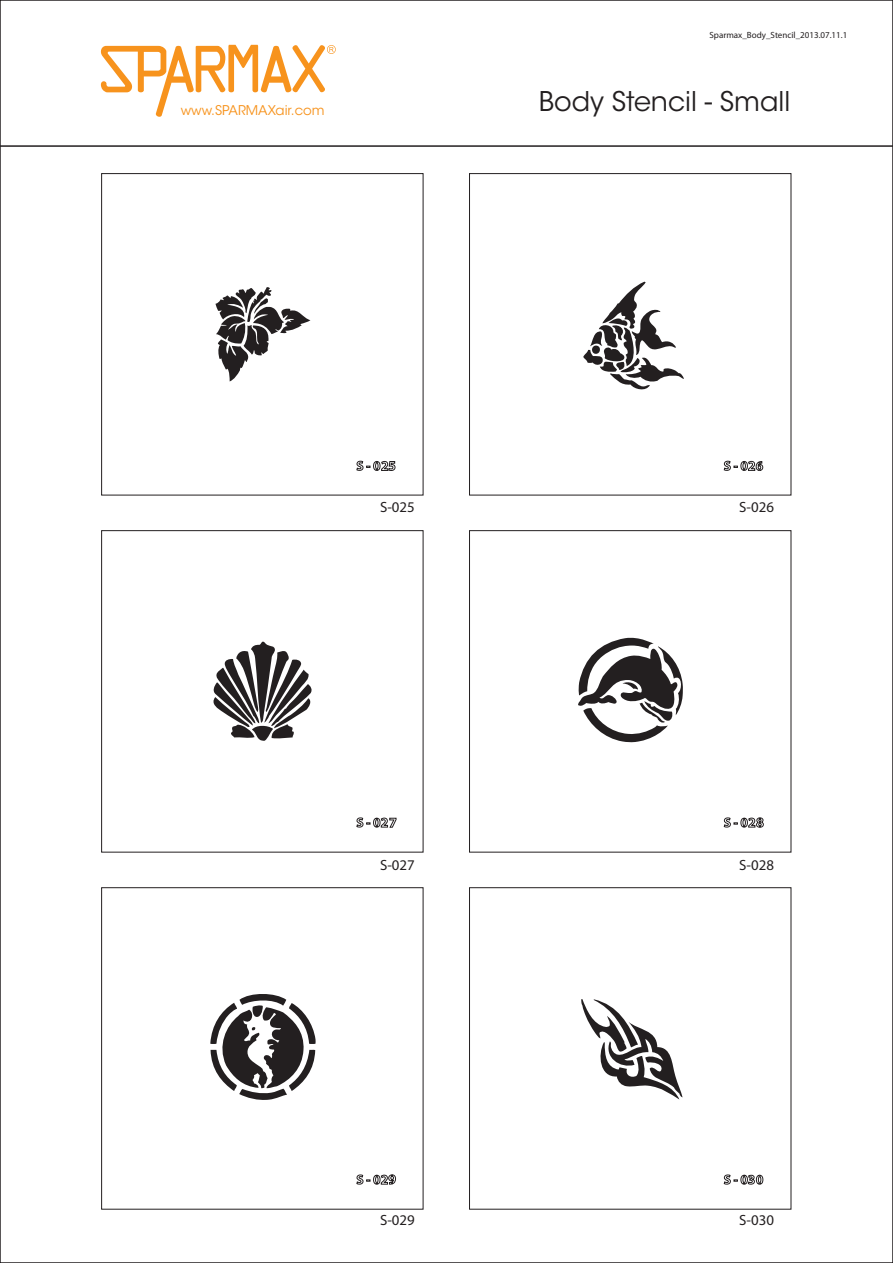
<style>
.page{position:relative;width:893px;height:1263px;background:#fff}
.page>*{position:absolute;margin:0;border:0;box-sizing:border-box;transform-origin:0 0}
.t1{font:27px "ITC Avant Garde Std";color:#231f20}
.t2{font:14.85px "Myriad Pro";color:#231f20}
.t3{font:13.35px "ITC Avant Garde Std";color:#f7931d}
.t4{font:9px "Myriad Pro";color:#231f20}
</style>
<div class="page">
<div style="left:101px;top:173px;width:322px;height:322px;border:1px solid #231f20"></div>
<div style="left:469px;top:173px;width:322px;height:322px;border:1px solid #231f20"></div>
<div style="left:101px;top:530px;width:322px;height:322px;border:1px solid #231f20"></div>
<div style="left:469px;top:530px;width:322px;height:322px;border:1px solid #231f20"></div>
<div style="left:101px;top:887px;width:322px;height:322px;border:1px solid #231f20"></div>
<div style="left:469px;top:887px;width:322px;height:322px;border:1px solid #231f20"></div>
<svg style="left:357px;top:461px;width:38px;height:10px"></svg>
<svg style="left:724px;top:461px;width:39px;height:10px"></svg>
<svg style="left:357px;top:818px;width:39px;height:9px"></svg>
<svg style="left:724px;top:818px;width:40px;height:9px"></svg>
<svg style="left:357px;top:1174px;width:39px;height:10px"></svg>
<svg style="left:724px;top:1175px;width:39px;height:9px"></svg>
<svg style="left:583px;top:282px;width:101px;height:108px"></svg>
<svg style="left:213px;top:642px;width:99px;height:99px"></svg>
<svg style="left:578px;top:637px;width:105px;height:106px"></svg>
<svg style="left:210px;top:994px;width:106px;height:106px"></svg>
<svg style="left:581px;top:999px;width:102px;height:100px"></svg>
<svg style="left:215px;top:287px;width:95px;height:94px"></svg>
<svg style="left:100px;top:44px;width:236px;height:73px"></svg>
<hr style="left:0;top:145px;width:893px;height:2px;background:#231f20">
<h3 class="t3" style="left:181px;top:102px;width:145px">www.SPARMAXair.com</h3>
<p class="t4" style="left:709px;top:30px;width:139px">Sparmax_Body_Stencil_2013.07.11.1</p>
<h1 class="t1" style="left:539px;top:85px;width:253px">Body Stencil - Small</h1>
<h2 class="t2" style="left:380px;top:499px;width:36px">S-025</h2>
<h2 class="t2" style="left:739px;top:499px;width:36px">S-026</h2>
<h2 class="t2" style="left:380px;top:856px;width:36px">S-027</h2>
<h2 class="t2" style="left:739px;top:856px;width:36px">S-028</h2>
<h2 class="t2" style="left:380px;top:1212px;width:36px">S-029</h2>
<h2 class="t2" style="left:739px;top:1212px;width:36px">S-030</h2>
</div>
